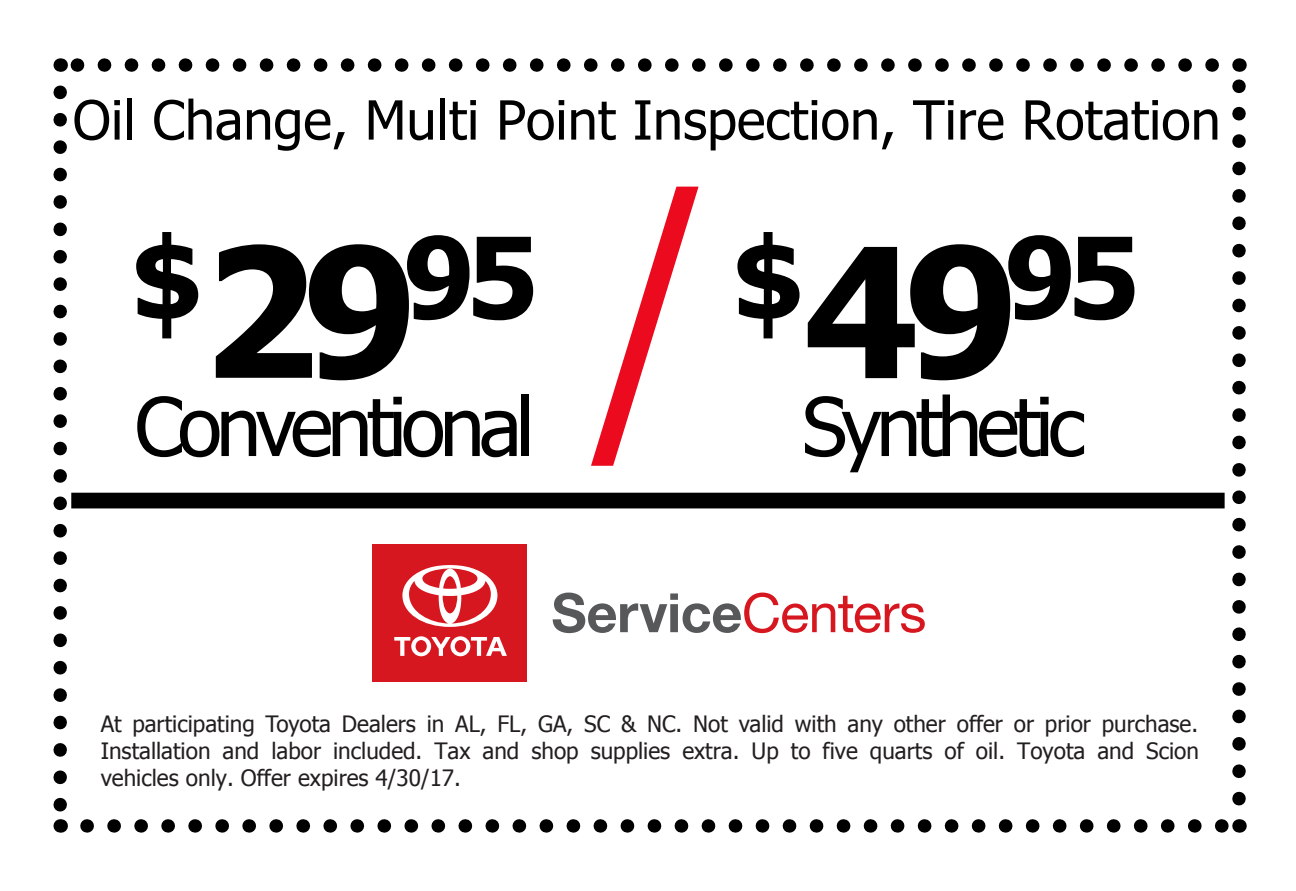
<style>
.page{position:relative;width:1296px;height:891px;background:#fff}
.page>*{position:absolute;margin:0;border:0;box-sizing:border-box;transform-origin:0 0}
.t1{font:393.75px "Minion Pro";color:#eb0a1e}
.t2{font:700 112.5px "Tahoma";color:#000}
.t3{font:81px "Tahoma";letter-spacing:-.07em;color:#000}
.t4{font:54px "Tahoma";color:#000}
.t5{font:22.5px/27px "Tahoma";color:#231f20;text-align:justify}
.s1{font-size:180px}
</style>
<div class="page">
<svg style="left:53px;top:92px;width:14px;height:720px"></svg>
<svg style="left:87px;top:819px;width:1139px;height:14px"></svg>
<svg style="left:1232px;top:79px;width:14px;height:720px"></svg>
<svg style="left:74px;top:58px;width:1138px;height:14px"></svg>
<svg style="left:60px;top:819px;width:1px;height:14px"></svg>
<svg style="left:1239px;top:819px;width:1px;height:14px"></svg>
<svg style="left:1239px;top:58px;width:1px;height:14px"></svg>
<svg style="left:60px;top:58px;width:1px;height:14px"></svg>
<div style="left:71px;top:493px;width:1154px;height:15px;background:#000"></div>
<div style="left:373px;top:544px;width:154px;height:138px;background:#d7171f"></div>
<svg style="left:394px;top:636px;width:113px;height:20px"></svg>
<svg style="left:402px;top:565px;width:95px;height:62px"></svg>
<svg style="left:553px;top:593px;width:372px;height:40px"></svg>
<p class="t4" style="left:73px;top:84px;width:1150px">Oil Change, Multi Point Inspection, Tire Rotation</p>
<p class="t2" style="left:131px;top:199px;width:409px">$<span class="s1">29</span>95</p>
<p class="t3" style="left:135px;top:372px;width:401px">Conventional</p>
<h1 class="t1" style="left:581px;top:59px;width:132px">/</h1>
<h2 class="t2" style="left:732px;top:199px;width:409px">$<span class="s1">49</span>95</h2>
<h3 class="t3" style="left:802px;top:372px;width:285px">Synthetic</h3>
<p class="t5" style="left:101px;top:709px;width:1100px">At participating Toyota Dealers in AL, FL, GA, SC &amp; NC. Not valid with any other offer or prior purchase.<br>Installation and labor included. Tax and shop supplies extra. Up to five quarts of oil. Toyota and Scion vehicles only. Offer expires 4/30/17.</p>
</div>
